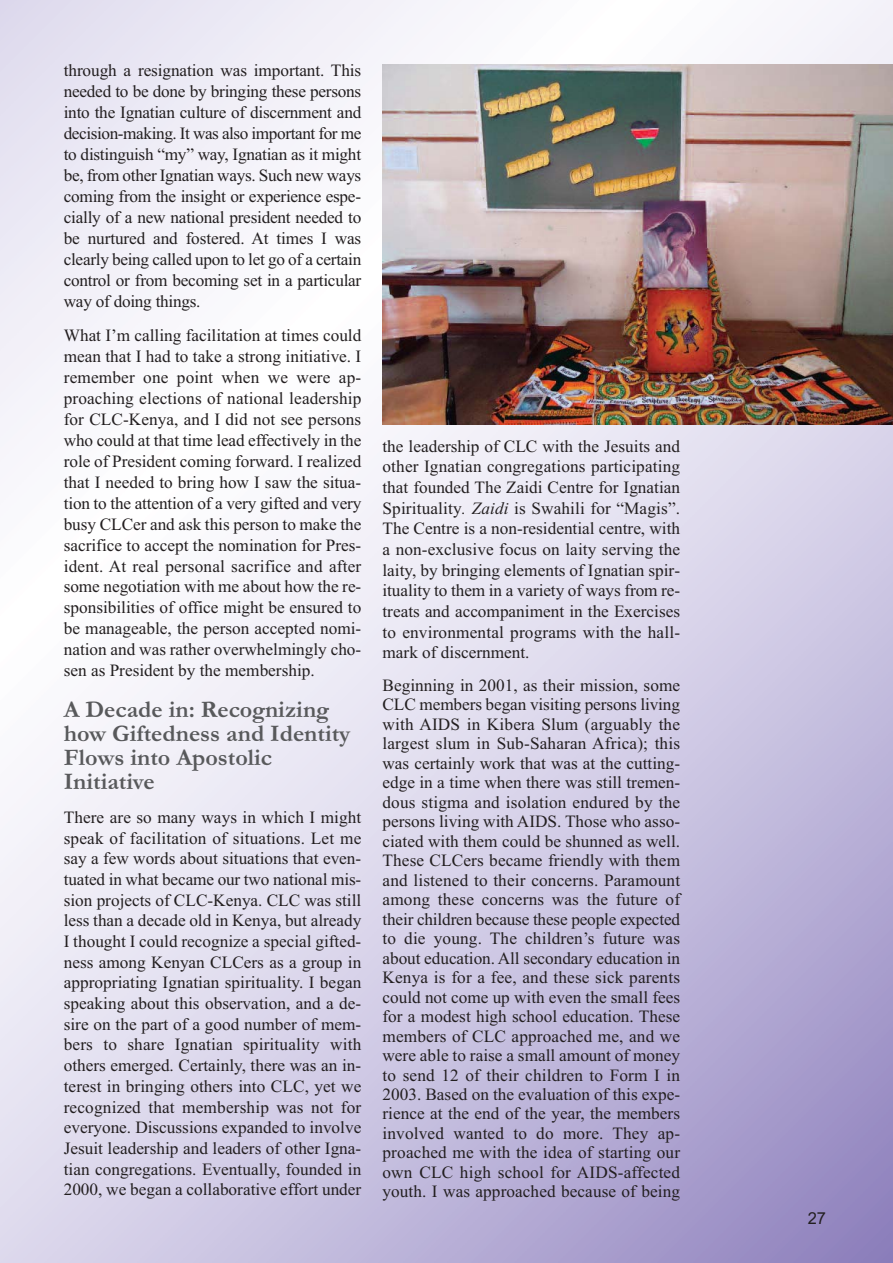
<style>
.page{position:relative;width:893px;height:1263px;background:#fff}
.page>*{position:absolute;margin:0;border:0;box-sizing:border-box;transform-origin:0 0}
.t1{font:700 24px/24px "Garamond";color:#58595b}
.t2{font:17.25px/20.7px "Times New Roman";color:#231f20;text-align:justify}
.t3{font:16.5px "Arial";color:#231f20}
.s1{font-style:italic}
</style>
<div class="page">
<img style="left:0;top:0;width:893px;height:1263px">
<img style="left:383px;top:64px;width:510px;height:360px">
<p class="t2" style="left:64px;top:61px;width:299px">through a resignation was important. This needed to be done by bringing these persons into the Ignatian culture of discernment and decision-making. It was also important for me to distinguish “my” way, Ignatian as it might be, from other Ignatian ways. Such new ways coming from the insight or experience espe&shy;cially of a new national president needed to be nurtured and fostered. At times I was clearly being called upon to let go of a certain control or from becoming set in a particular way of doing things.</p>
<p class="t2" style="left:64px;top:326px;width:299px">What I’m calling facilitation at times could mean that I had to take a strong initiative. I remember one point when we were ap&shy;proaching elections of national leadership for CLC-Kenya, and I did not see persons who could at that time lead effectively in the role of President coming forward. I realized that I needed to bring how I saw the situa&shy;tion to the attention of a very gifted and very busy CLCer and ask this person to make the sacrifice to accept the nomination for Pres&shy;ident. At real personal sacrifice and after some negotiation with me about how the re&shy;sponsibilities of office might be ensured to be manageable, the person accepted nomi&shy;nation and was rather overwhelmingly cho&shy;sen as President by the membership.</p>
<h1 class="t1" style="left:64px;top:700px;width:288px">A Decade in: Recognizing how Giftedness and Identity<br>Flows into Apostolic<br>Initiative</h1>
<p class="t2" style="left:64px;top:808px;width:299px">There are so many ways in which I might speak of facilitation of situations. Let me say a few words about situations that even&shy;tuated in what became our two national mis&shy;sion projects of CLC-Kenya. CLC was still less than a decade old in Kenya, but already I thought I could recognize a special gifted&shy;ness among Kenyan CLCers as a group in appropriating Ignatian spirituality. I began speaking about this observation, and a de&shy;sire on the part of a good number of mem&shy;bers to share Ignatian spirituality with others emerged. Certainly, there was an in&shy;terest in bringing others into CLC, yet we recognized that membership was not for everyone. Discussions expanded to involve Jesuit leadership and leaders of other Igna&shy;tian congregations. Eventually, founded in 2000, we began a collaborative effort under</p>
<p class="t2" style="left:382px;top:437px;width:299px">the leadership of CLC with the Jesuits and other Ignatian congregations participating that founded The Zaidi Centre for Ignatian Spirituality<span class="s1">. Zaidi</span> is Swahili for “Magis”.<br>The Centre is a non-residential centre, with a non-exclusive focus on laity serving the laity, by bringing elements of Ignatian spir&shy;ituality to them in a variety of ways from re&shy;treats and accompaniment in the Exercises to environmental programs with the hall&shy;mark of discernment.</p>
<p class="t2" style="left:382px;top:677px;width:299px;line-height:19.5px">Beginning in 2001, as their mission, some CLC members began visiting persons living with AIDS in Kibera Slum (arguably the largest slum in Sub-Saharan Africa); this was certainly work that was at the cutting&shy;edge in a time when there was still tremen&shy;dous stigma and isolation endured by the persons living with AIDS. Those who asso&shy;ciated with them could be shunned as well.<br>These CLCers became friendly with them and listened to their concerns. Paramount among these concerns was the future of their children because these people expected to die young. The children’s future was about education. All secondary education in Kenya is for a fee, and these sick parents could not come up with even the small fees for a modest high school education. These members of CLC approached me, and we were able to raise a small amount of money to send 12 of their children to Form I in 2003. Based on the evaluation of this expe&shy;rience at the end of the year, the members involved wanted to do more. They ap&shy;proached me with the idea of starting our own CLC high school for AIDS-affected youth. I was approached because of being</p>
<p class="t3" style="left:808px;top:1212px;width:20px">27</p>
</div>
